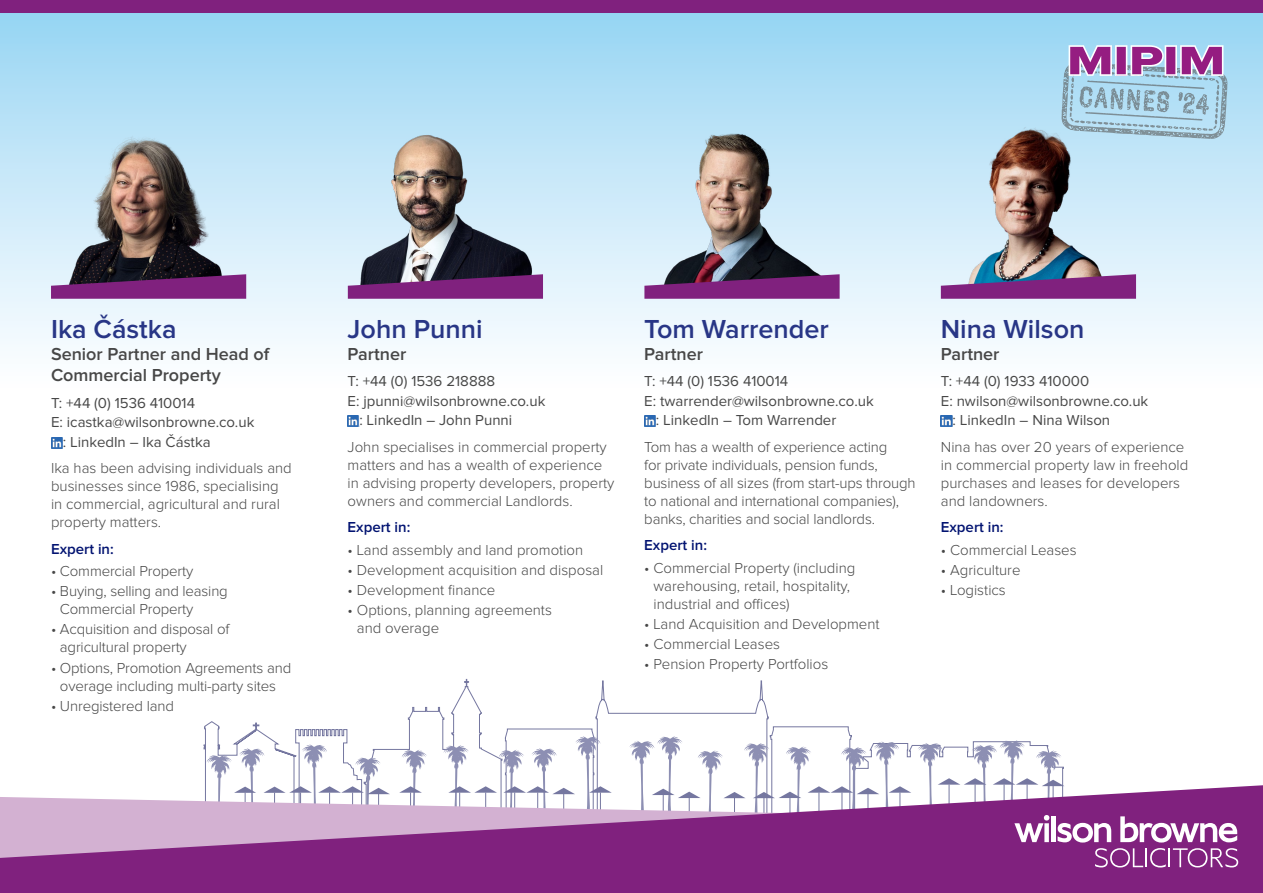
<style>
.page{position:relative;width:1263px;height:893px;background:#fff}
.page>*{position:absolute;margin:0;border:0;box-sizing:border-box;transform-origin:0 0}
.t1{font:600 27px "Proxima Nova";color:#283686}
.t2{font:600 18px/21.6px "Proxima Nova";color:#474747}
.t3{font:300 15px/18px "Proxima Nova";color:#474747}
.t4{font:15px "Proxima Nova";color:#474747}
.t5{font:600 15px "Proxima Nova";color:#021371}
</style>
<div class="page">
<div style="left:0;top:0;width:1263px;height:392px;background:linear-gradient(to bottom,#96d4f3,#fff)"></div>
<div style="left:0;top:0;width:1263px;height:13px;background:#80217e"></div>
<svg style="left:0;top:785px;width:1263px;height:108px;background:#913f8f"></svg>
<svg style="left:204px;top:679px;width:907px;height:163px"></svg>
<svg style="left:1120px;top:816px;width:117px;height:26px"></svg>
<svg style="left:1095px;top:848px;width:143px;height:19px;background:#9d549b"></svg>
<svg style="left:1061px;top:45px;width:166px;height:94px;background:#a7aece"></svg>
<img style="left:54px;top:132px;width:184px;height:142px">
<svg style="left:51px;top:274px;width:195px;height:25px;background:#712b72"></svg>
<svg style="left:51px;top:437px;width:12px;height:11px"></svg>
<img style="left:956px;top:124px;width:152px;height:150px">
<svg style="left:941px;top:274px;width:195px;height:25px;background:#7f438d"></svg>
<svg style="left:941px;top:415px;width:11px;height:12px"></svg>
<img style="left:358px;top:132px;width:176px;height:142px">
<svg style="left:348px;top:274px;width:195px;height:25px;background:#763078"></svg>
<svg style="left:348px;top:415px;width:11px;height:12px"></svg>
<img style="left:645px;top:130px;width:197px;height:161px">
<svg style="left:644px;top:274px;width:196px;height:25px;background:#772f77"></svg>
<svg style="left:644px;top:415px;width:12px;height:12px"></svg>
<h1 class="t1" style="left:51px;top:314px;width:127px">Ika Částka</h1>
<p class="t2" style="left:51px;top:343px;width:220px">Senior Partner and Head of<br>Commercial Property</p>
<p class="t4" style="left:51px;top:394px;width:145px">T: +44 (0) 1536 410014</p>
<p class="t4" style="left:51px;top:414px;width:205px">E: icastka@wilsonbrowne.co.uk</p>
<p class="t4" style="left:63px;top:433px;width:149px">: LinkedIn – Ika Částka</p>
<p class="t3" style="left:51px;top:460px;width:242px">Ika has been advising individuals and businesses since 1986, specialising in commercial, agricultural and rural property matters.</p>
<p class="t5" style="left:51px;top:540px;width:64px">Expert in:</p>
<p class="t3" style="left:51px;top:563px;width:144px">• Commercial Property</p>
<p class="t3" style="left:60px;top:583px;width:169px;text-indent:-9px">• Buying, selling and leasing<br>Commercial Property</p>
<p class="t3" style="left:60px;top:621px;width:171px;text-indent:-9px">• Acquisition and disposal of agricultural property</p>
<p class="t3" style="left:51px;top:659px;width:242px;text-align:center">• Options, Promotion Agreements and overage including multi-party sites</p>
<p class="t3" style="left:51px;top:697px;width:124px">• Unregistered land</p>
<h1 class="t1" style="left:348px;top:314px;width:136px">John Punni</h1>
<p class="t2" style="left:348px;top:343px;width:60px">Partner</p>
<p class="t4" style="left:348px;top:373px;width:149px">T: +44 (0) 1536 218888</p>
<p class="t4" style="left:348px;top:392px;width:199px">E: jpunni@wilsonbrowne.co.uk</p>
<p class="t4" style="left:359px;top:412px;width:154px">: LinkedIn – John Punni</p>
<p class="t3" style="left:348px;top:438px;width:268px">John specialises in commercial property matters and has a wealth of experience in advising property developers, property owners and commercial Landlords.</p>
<p class="t5" style="left:348px;top:519px;width:64px">Expert in:</p>
<p class="t3" style="left:348px;top:541px;width:237px">• Land assembly and land promotion</p>
<p class="t3" style="left:348px;top:561px;width:257px">• Development acquisition and disposal</p>
<p class="t3" style="left:348px;top:581px;width:149px">• Development finance</p>
<p class="t3" style="left:357px;top:602px;width:197px;text-indent:-9px">• Options, planning agreements and overage</p>
<h1 class="t1" style="left:644px;top:314px;width:186px">Tom Warrender</h1>
<p class="t2" style="left:644px;top:343px;width:60px">Partner</p>
<p class="t4" style="left:644px;top:373px;width:145px">T: +44 (0) 1536 410014</p>
<p class="t4" style="left:644px;top:392px;width:231px">E: twarrender@wilsonbrowne.co.uk</p>
<p class="t4" style="left:656px;top:412px;width:182px">: LinkedIn – Tom Warrender</p>
<p class="t3" style="left:644px;top:438px;width:273px">Tom has a wealth of experience acting<br>for private individuals, pension funds, business of all sizes (from start-ups through to national and international companies), banks, charities and social landlords.</p>
<p class="t5" style="left:644px;top:537px;width:64px">Expert in:</p>
<p class="t3" style="left:653px;top:559px;width:203px;text-indent:-9px">• Commercial Property (including warehousing, retail, hospitality, industrial and offices)</p>
<p class="t3" style="left:644px;top:615px;width:237px">• Land Acquisition and Development</p>
<p class="t3" style="left:644px;top:635px;width:137px">• Commercial Leases</p>
<p class="t3" style="left:644px;top:656px;width:186px">• Pension Property Portfolios</p>
<h1 class="t1" style="left:941px;top:314px;width:145px">Nina Wilson</h1>
<p class="t2" style="left:941px;top:343px;width:60px">Partner</p>
<p class="t4" style="left:941px;top:373px;width:150px">T: +44 (0) 1933 410000</p>
<p class="t4" style="left:941px;top:392px;width:209px">E: nwilson@wilsonbrowne.co.uk</p>
<p class="t4" style="left:952px;top:412px;width:159px">: LinkedIn – Nina Wilson</p>
<p class="t3" style="left:941px;top:438px;width:249px">Nina has over 20 years of experience in commercial property law in freehold purchases and leases for developers and landowners.</p>
<p class="t5" style="left:941px;top:519px;width:64px">Expert in:</p>
<p class="t3" style="left:941px;top:541px;width:137px">• Commercial Leases</p>
<p class="t3" style="left:941px;top:561px;width:81px">• Agriculture</p>
<p class="t3" style="left:941px;top:581px;width:66px">• Logistics</p>
</div>
